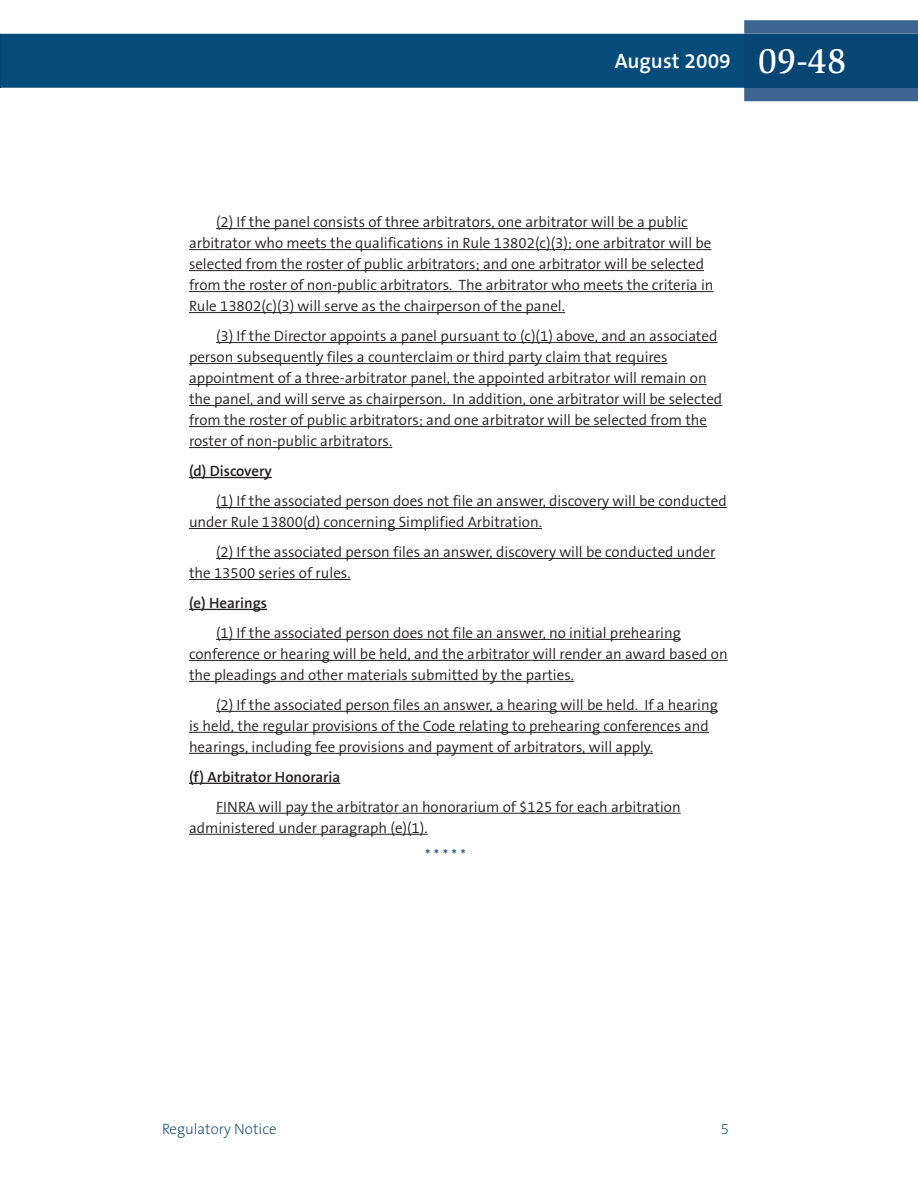
<style>
.page{position:relative;width:918px;height:1188px;background:#fff}
.page>*{position:absolute;margin:0;border:0;box-sizing:border-box;transform-origin:0 0}
.t1{font:600 21px "The Sans B6";color:#fff}
.t2{font:300 15px/21px "The Sans B4";color:#231f20}
.t3{font:600 15px "The Sans B6";color:#231f20}
.t4{font:200 15px "The Sans B2";color:#004270}
.t5{font:300 15px "The Sans B4";color:#004270}
.s1{font-family:"Slimbach LT";font-weight:500;font-size:36px}
</style>
<div class="page">
<hr style="left:216px;top:228px;width:472px;height:1px;background:#231f20">
<hr style="left:189px;top:249px;width:522px;height:1px;background:#231f20">
<hr style="left:189px;top:270px;width:515px;height:1px;background:#231f20">
<hr style="left:189px;top:291px;width:525px;height:1px;background:#231f20">
<hr style="left:189px;top:312px;width:376px;height:1px;background:#231f20">
<hr style="left:216px;top:342px;width:501px;height:1px;background:#231f20">
<hr style="left:189px;top:363px;width:479px;height:1px;background:#231f20">
<hr style="left:189px;top:384px;width:518px;height:1px;background:#231f20">
<hr style="left:189px;top:405px;width:533px;height:1px;background:#231f20">
<hr style="left:189px;top:426px;width:518px;height:1px;background:#231f20">
<hr style="left:189px;top:447px;width:203px;height:1px;background:#231f20">
<hr style="left:189px;top:477px;width:83px;height:1px;background:#231f20">
<hr style="left:216px;top:507px;width:511px;height:1px;background:#231f20">
<hr style="left:189px;top:528px;width:353px;height:1px;background:#231f20">
<hr style="left:216px;top:558px;width:499px;height:1px;background:#231f20">
<hr style="left:189px;top:579px;width:162px;height:1px;background:#231f20">
<hr style="left:189px;top:609px;width:78px;height:1px;background:#231f20">
<hr style="left:216px;top:639px;width:465px;height:1px;background:#231f20">
<hr style="left:189px;top:660px;width:539px;height:1px;background:#231f20">
<hr style="left:189px;top:681px;width:385px;height:1px;background:#231f20">
<hr style="left:216px;top:711px;width:502px;height:1px;background:#231f20">
<hr style="left:189px;top:732px;width:520px;height:1px;background:#231f20">
<hr style="left:189px;top:753px;width:464px;height:1px;background:#231f20">
<hr style="left:189px;top:783px;width:151px;height:1px;background:#231f20">
<hr style="left:216px;top:813px;width:465px;height:1px;background:#231f20">
<hr style="left:189px;top:834px;width:239px;height:1px;background:#231f20">
<div style="left:1px;top:34px;width:743px;height:54px;background:#064c7a"></div>
<svg style="left:744px;top:20px;width:174px;height:81px;background:#3f6893"></svg>
<div style="left:744px;top:34px;width:174px;height:54px;background:#074573"></div>
<hr style="left:0;top:34px;width:1px;height:54px;background:#034371">
<h1 class="t1" style="left:615px;top:50px;width:233px">August 2009 <span class="s1">09-48</span></h1>
<p class="t2" style="left:189px;top:212px;width:526px;text-indent:27px">(2) If the panel consists of three arbitrators, one arbitrator will be a public arbitrator who meets the qualifications in Rule 13802(c)(3); one arbitrator will be selected from the roster of public arbitrators; and one arbitrator will be selected from the roster of non-public arbitrators. The arbitrator who meets the criteria in Rule 13802(c)(3) will serve as the chairperson of the panel.</p>
<p class="t2" style="left:189px;top:326px;width:535px;text-indent:27px">(3) If the Director appoints a panel pursuant to (c)(1) above, and an associated person subsequently files a counterclaim or third party claim that requires appointment of a three-arbitrator panel, the appointed arbitrator will remain on the panel, and will serve as chairperson. In addition, one arbitrator will be selected from the roster of public arbitrators; and one arbitrator will be selected from the roster of non-public arbitrators.</p>
<p class="t3" style="left:189px;top:463px;width:84px">(d) Discovery</p>
<p class="t2" style="left:189px;top:491px;width:539px;text-indent:27px">(1) If the associated person does not file an answer, discovery will be conducted under Rule 13800(d) concerning Simplified Arbitration.</p>
<p class="t2" style="left:189px;top:542px;width:528px;text-indent:27px">(2) If the associated person files an answer, discovery will be conducted under the 13500 series of rules.</p>
<p class="t3" style="left:189px;top:595px;width:80px">(e) Hearings</p>
<p class="t2" style="left:189px;top:623px;width:540px;text-indent:27px">(1) If the associated person does not file an answer, no initial prehearing conference or hearing will be held, and the arbitrator will render an award based on the pleadings and other materials submitted by the parties.</p>
<p class="t2" style="left:189px;top:695px;width:530px;text-indent:27px">(2) If the associated person files an answer, a hearing will be held. If a hearing is held, the regular provisions of the Code relating to prehearing conferences and hearings, including fee provisions and payment of arbitrators, will apply.</p>
<p class="t3" style="left:189px;top:769px;width:153px">(f) Arbitrator Honoraria</p>
<p class="t2" style="left:189px;top:797px;width:493px;text-indent:27px">FINRA will pay the arbitrator an honorarium of $125 for each arbitration administered under paragraph (e)(1).</p>
<p class="t5" style="left:425px;top:847px;width:42px">*****</p>
<p class="t4" style="left:162px;top:1121px;width:116px">Regulatory Notice</p>
<p class="t4" style="left:721px;top:1121px;width:10px">5</p>
</div>
